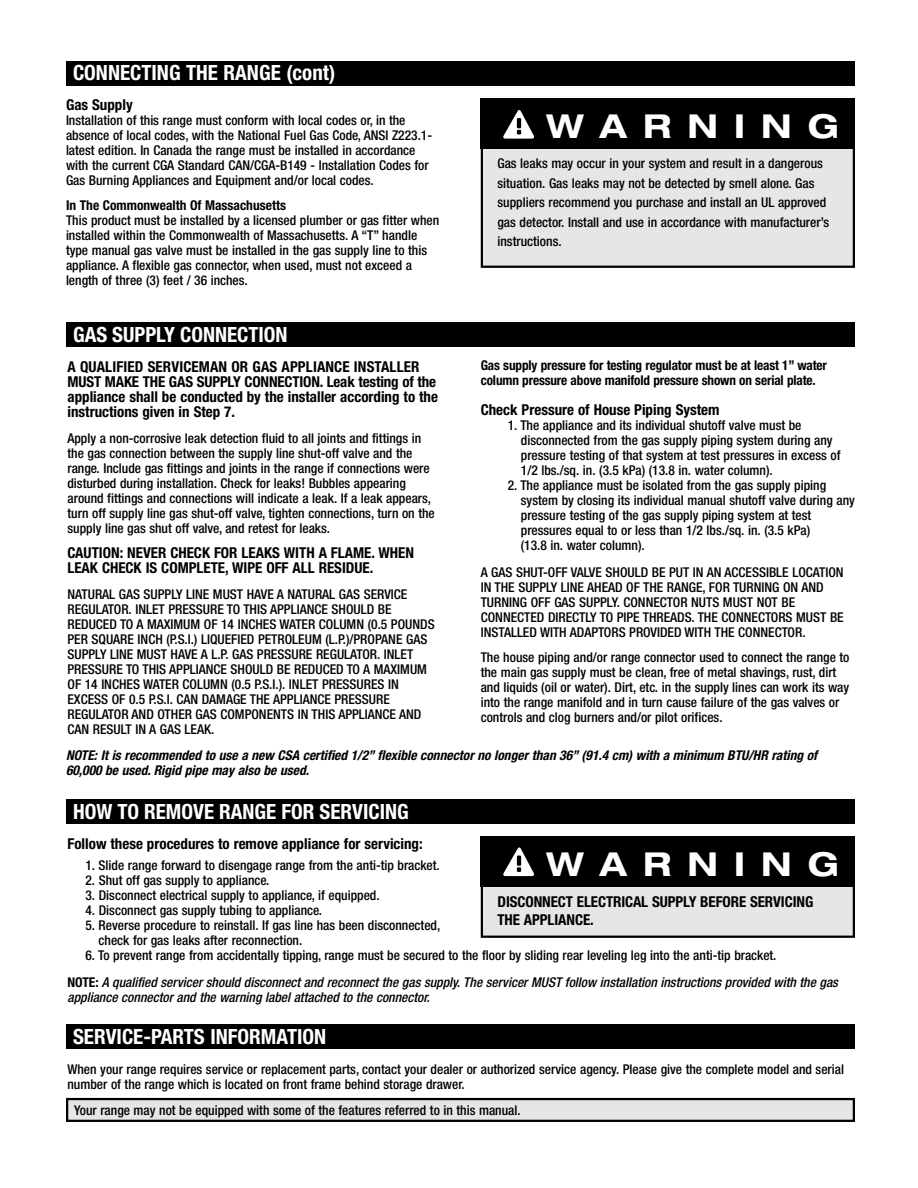
<style>
.page{position:relative;width:918px;height:1188px;background:#fff}
.page>*{position:absolute;margin:0;border:0;box-sizing:border-box;transform-origin:0 0}
.t1{font:700 expanded 33px "Helvetica Neue";letter-spacing:.49em;color:#fff}
.t2{font:700 condensed 21px "Helvetica Neue";color:#fff}
.t3{font:700 condensed 15px/15px "Helvetica Neue";color:#000}
.t4{font:500 condensed 13.5px/15px "Helvetica Neue";color:#000}
.t5{font:italic 500 condensed 13.5px/27px "Helvetica Neue";color:#000}
.t6{font:italic 700 condensed 13.5px/15px "Helvetica Neue";color:#000}
.t7{font:700 condensed 13.5px/15px "Helvetica Neue";letter-spacing:-.01em;color:#000}
.s1{font-style:normal}
.s2{font-weight:700;font-style:normal}
</style>
<div class="page">
<div style="left:66px;top:61px;width:789px;height:24px;background:#000"></div>
<div style="left:66px;top:323px;width:789px;height:24px;background:#000"></div>
<div style="left:66px;top:800px;width:789px;height:24px;background:#000"></div>
<div style="left:66px;top:1025px;width:789px;height:24px;background:#000"></div>
<div style="left:68px;top:1100px;width:785px;height:20px;background:#e6e6e6"></div>
<div style="left:66px;top:1098px;width:789px;height:24px;border:2px solid #000"></div>
<div style="left:483px;top:101px;width:370px;height:165px;background:#e6e6e6"></div>
<div style="left:481px;top:99px;width:374px;height:169px;border:2px solid #000"></div>
<div style="left:483px;top:839px;width:370px;height:97px;background:#e6e6e6"></div>
<div style="left:481px;top:836px;width:374px;height:102px;border:2px solid #000"></div>
<div style="left:481px;top:99px;width:374px;height:50px;background:#000"></div>
<svg style="left:503px;top:110px;width:31px;height:29px"></svg>
<div style="left:481px;top:836px;width:374px;height:51px;background:#000"></div>
<svg style="left:503px;top:847px;width:31px;height:29px"></svg>
<h2 class="t2" style="left:73px;top:65px;width:264px">CONNECTING THE RANGE (cont)</h2>
<p class="t3" style="left:66px;top:98px;width:68px">Gas Supply</p>
<p class="t4" style="left:66px;top:113px;width:368px">Installation of this range must conform with local codes or, in the absence of local codes, with the National Fuel Gas Code, ANSI Z223.1- latest edition. In Canada the range must be installed in accordance with the current CGA Standard CAN/CGA-B149 - Installation Codes for Gas Burning Appliances and Equipment and/or local codes.</p>
<p class="t7" style="left:66px;top:199px;width:222px">In The Commonwealth Of Massachusetts</p>
<p class="t4" style="left:66px;top:214px;width:375px">This product must be installed by a licensed plumber or gas fitter when installed within the Commonwealth of Massachusetts. A “T” handle type manual gas valve must be installed in the gas supply line to this appliance. A flexible gas connector, when used, must not exceed a length of three (3) feet / 36 inches.</p>
<h2 class="t2" style="left:73px;top:327px;width:216px">GAS SUPPLY CONNECTION</h2>
<p class="t3" style="left:68px;top:361px;width:372px">A QUALIFIED SERVICEMAN OR GAS APPLIANCE INSTALLER MUST MAKE THE GAS SUPPLY CONNECTION. Leak testing of the appliance shall be conducted by the installer according to the instructions given in Step 7.</p>
<p class="t4" style="left:68px;top:432px;width:369px">Apply a non-corrosive leak detection fluid to all joints and fittings in the gas connection between the supply line shut-off valve and the range. Include gas fittings and joints in the range if connections were disturbed during installation. Check for leaks! Bubbles appearing around fittings and connections will indicate a leak. If a leak appears, turn off supply line gas shut-off valve, tighten connections, turn on the supply line gas shut off valve, and retest for leaks.</p>
<p class="t3" style="left:68px;top:547px;width:348px">CAUTION: NEVER CHECK FOR LEAKS WITH A FLAME. WHEN<br>LEAK CHECK IS COMPLETE, WIPE OFF ALL RESIDUE.</p>
<p class="t4" style="left:68px;top:588px;width:369px">NATURAL GAS SUPPLY LINE MUST HAVE A NATURAL GAS SERVICE REGULATOR. INLET PRESSURE TO THIS APPLIANCE SHOULD BE REDUCED TO A MAXIMUM OF 14 INCHES WATER COLUMN (0.5 POUNDS PER SQUARE INCH (P.S.I.) LIQUEFIED PETROLEUM (L.P.)/PROPANE GAS SUPPLY LINE MUST HAVE A L.P. GAS PRESSURE REGULATOR. INLET PRESSURE TO THIS APPLIANCE SHOULD BE REDUCED TO A MAXIMUM OF 14 INCHES WATER COLUMN (0.5 P.S.I.). INLET PRESSURES IN EXCESS OF 0.5 P.S.I. CAN DAMAGE THE APPLIANCE PRESSURE REGULATOR AND OTHER GAS COMPONENTS IN THIS APPLIANCE AND CAN RESULT IN A GAS LEAK.</p>
<h1 class="t1" style="left:546px;top:114px;width:294px">WARNING</h1>
<p class="t4" style="left:497px;top:155px;width:333px;line-height:19.5px">Gas leaks may occur in your system and result in a dangerous situation. Gas leaks may not be detected by smell alone. Gas suppliers recommend you purchase and install an UL approved gas detector. Install and use in accordance with manufacturer’s instructions.</p>
<p class="t7" style="left:481px;top:359px;width:348px">Gas supply pressure for testing regulator must be at least 1” water column pressure above manifold pressure shown on serial plate.</p>
<p class="t3" style="left:481px;top:403px;width:240px">Check Pressure of House Piping System</p>
<p class="t4" style="left:521px;top:419px;width:321px;text-indent:-13px">1. The appliance and its individual shutoff valve must be disconnected from the gas supply piping system during any pressure testing of that system at test pressures in excess of 1/2 lbs./sq. in. (3.5 kPa) (13.8 in. water column).</p>
<p class="t4" style="left:521px;top:479px;width:336px;text-indent:-13px">2. The appliance must be isolated from the gas supply piping system by closing its individual manual shutoff valve during any pressure testing of the gas supply piping system at test pressures equal to or less than 1/2 lbs./sq. in. (3.5 kPa)<br>(13.8 in. water column).</p>
<p class="t4" style="left:481px;top:566px;width:365px">A GAS SHUT-OFF VALVE SHOULD BE PUT IN AN ACCESSIBLE LOCATION IN THE SUPPLY LINE AHEAD OF THE RANGE, FOR TURNING ON AND TURNING OFF GAS SUPPLY. CONNECTOR NUTS MUST NOT BE CONNECTED DIRECTLY TO PIPE THREADS. THE CONNECTORS MUST BE INSTALLED WITH ADAPTORS PROVIDED WITH THE CONNECTOR.</p>
<p class="t4" style="left:481px;top:651px;width:370px">The house piping and/or range connector used to connect the range to the main gas supply must be clean, free of metal shavings, rust, dirt and liquids (oil or water). Dirt, etc. in the supply lines can work its way into the range manifold and in turn cause failure of the gas valves or controls and clog burners and/or pilot orifices.</p>
<p class="t6" style="left:66px;top:749px;width:753px">NOTE: It is recommended to use a new CSA certified 1/2” flexible connector no longer than 36” (91.4 cm) with a minimum BTU/HR rating of<br>60,000 be used. Rigid pipe may also be used.</p>
<h2 class="t2" style="left:73px;top:804px;width:337px">HOW TO REMOVE RANGE FOR SERVICING</h2>
<p class="t3" style="left:68px;top:837px;width:357px">Follow these procedures to remove appliance for servicing:</p>
<p class="t4" style="left:86px;top:858px;width:356px">1. Slide range forward to disengage range from the anti-tip bracket.</p>
<p class="t4" style="left:86px;top:873px;width:186px">2. Shut off gas supply to appliance.</p>
<p class="t4" style="left:86px;top:888px;width:296px">3. Disconnect electrical supply to appliance, if equipped.</p>
<p class="t4" style="left:86px;top:903px;width:238px">4. Disconnect gas supply tubing to appliance.</p>
<p class="t4" style="left:99px;top:918px;width:343px;text-indent:-13px">5. Reverse procedure to reinstall. If gas line has been disconnected, check for gas leaks after reconnection.</p>
<p class="t5" style="left:67px;top:942px;width:775px;text-indent:18px"><span class="s1">6. To prevent range from accidentally tipping, range must be secured to the floor by sliding rear leveling leg into the anti-tip bracket.<br></span><span class="s2">N O T E :</span> A qualified servicer should disconnect and reconnect the gas supply.The servicer MUST follow installation instructions provided with the gas</p>
<p class="t5" style="left:67px;top:984px;width:366px">appliance connector and the warning label attached to the connector.</p>
<h1 class="t1" style="left:546px;top:852px;width:294px">WARNING</h1>
<p class="t3" style="left:497px;top:894px;width:317px;line-height:18px">DISCONNECT ELECTRICAL SUPPLY BEFORE SERVICING<br>THE APPLIANCE.</p>
<h2 class="t2" style="left:73px;top:1029px;width:255px">SERVICE-PARTS INFORMATION</h2>
<p class="t4" style="left:68px;top:1063px;width:778px">When your range requires service or replacement parts, contact your dealer or authorized service agency. Please give the complete model and serial number of the range which is located on front frame behind storage drawer.</p>
<p class="t4" style="left:74px;top:1104px;width:448px">Your range may not be equipped with some of the features referred to in this manual.</p>
</div>
